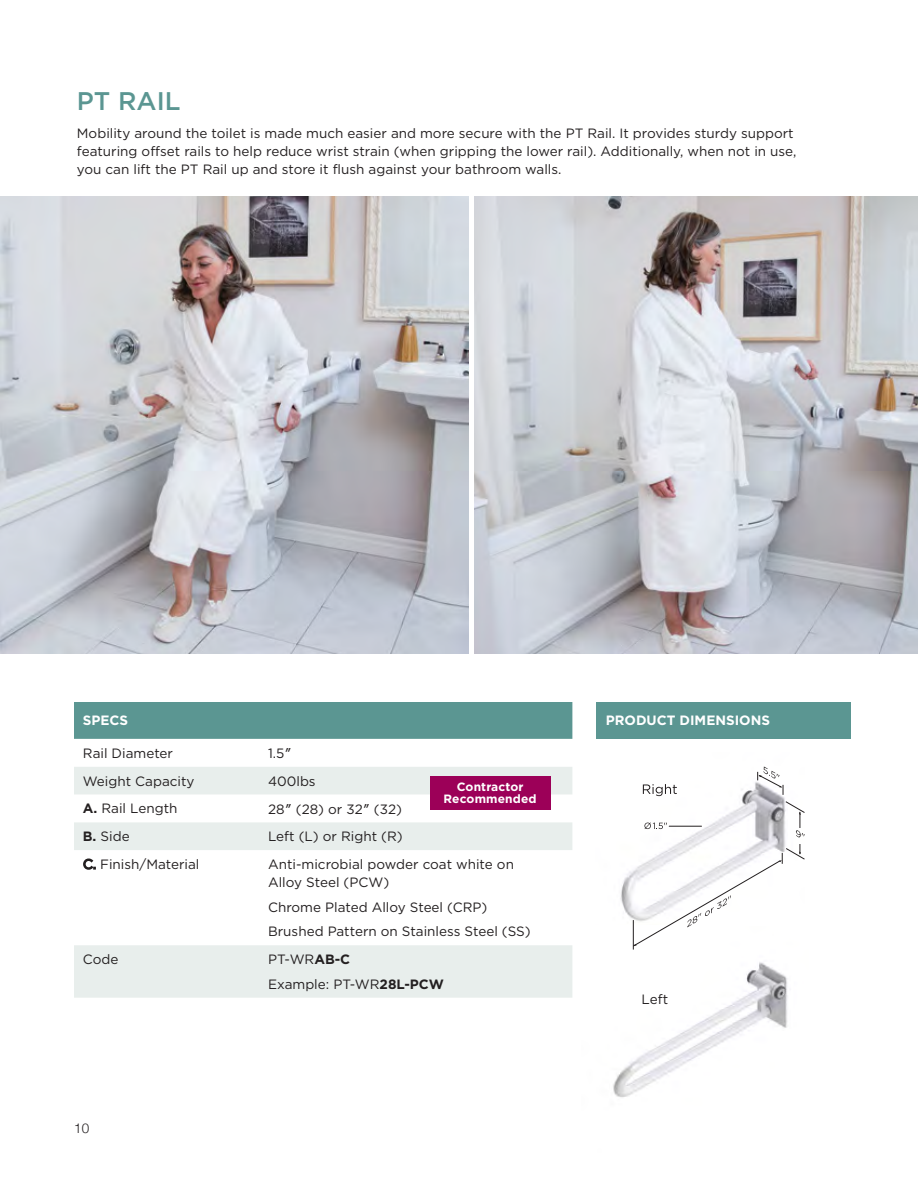
<style>
.page{position:relative;width:918px;height:1188px;background:#fff}
.page>*{position:absolute;margin:0;border:0;box-sizing:border-box;transform-origin:0 0}
.t1{font:500 25.5px "Gotham";color:#5b9692}
.t2{font:13.5px/18px "Gotham";color:#231f20}
.t3{font:700 13.5px "Gotham";color:#fff}
.t4{font:300 13.5px "Helvetica Neue";color:#231f20}
.t5{font:700 12px/12px "Gotham";letter-spacing:.01em;color:#fff;text-align:center}
.s1{font-family:"Helvetica"}
.s2{font-weight:700}
</style>
<div class="page">
<img style="left:613px;top:926px;width:175px;height:172px">
<img style="left:620px;top:871px;width:13px;height:53px">
<div style="left:74px;top:702px;width:498px;height:37px;background:#5b9692"></div>
<svg style="left:74px;top:767px;width:498px;height:231px"></svg>
<svg style="left:82px;top:858px;width:14px;height:13px"></svg>
<div style="left:597px;top:702px;width:254px;height:37px;background:#5b9692"></div>
<img style="left:475px;top:197px;width:443px;height:457px">
<img style="left:0;top:197px;width:468px;height:457px">
<div style="left:430px;top:776px;width:120px;height:33px;background:#9c0058"></div>
<hr style="left:633px;top:920px;width:1px;height:30px;background:#231f20">
<svg style="left:633px;top:766px;width:172px;height:181px"></svg>
<h1 class="t1" style="left:77px;top:86px;width:105px">PT RAIL</h1>
<p class="t2" style="left:77px;top:124px;width:721px">Mobility around the toilet is made much easier and more secure with the PT Rail. It provides sturdy support featuring offset rails to help reduce wrist strain (when gripping the lower rail). Additionally, when not in use, you can lift the PT Rail up and store it flush against your bathroom walls.</p>
<p class="t3" style="left:83px;top:713px;width:47px">SPECS</p>
<p class="t2" style="left:83px;top:744px;width:92px">Rail Diameter</p>
<p class="t2" style="left:268px;top:744px;width:25px">1.5<span class="s1">″</span></p>
<p class="t2" style="left:83px;top:772px;width:113px">Weight Capacity</p>
<p class="t2" style="left:268px;top:772px;width:49px">400lbs</p>
<p class="t2" style="left:83px;top:799px;width:96px"><span class="s2">A.</span> Rail Length</p>
<p class="t2" style="left:268px;top:800px;width:135px">28<span class="s1">″</span> (28) or 32<span class="s1">″</span> (32)</p>
<p class="t2" style="left:83px;top:827px;width:48px"><span class="s2">B.</span> Side</p>
<p class="t2" style="left:268px;top:827px;width:136px">Left (L) or Right (R)</p>
<p class="t2" style="left:100px;top:855px;width:101px">Finish/Material</p>
<p class="t2" style="left:268px;top:855px;width:247px">Anti-microbial powder coat white on<br>Alloy Steel (PCW)</p>
<p class="t2" style="left:268px;top:894px;width:264px;line-height:24.8px">Chrome Plated Alloy Steel (CRP)<br>Brushed Pattern on Stainless Steel (SS)</p>
<p class="t2" style="left:83px;top:950px;width:37px">Code</p>
<p class="t2" style="left:268px;top:947px;width:177px;line-height:24.8px">PT-WR<span class="s2">AB-C<br></span>Example: PT-WR<span class="s2">28L-PCW</span></p>
<p class="t5" style="left:444px;top:780px;width:94px">Contractor<br>Recommended</p>
<p class="t4" style="left:74px;top:1120px;width:17px">10</p>
<p class="t3" style="left:606px;top:713px;width:166px">PRODUCT DIMENSIONS</p>
<p class="t2" style="left:642px;top:990px;width:28px">Left</p>
</div>
